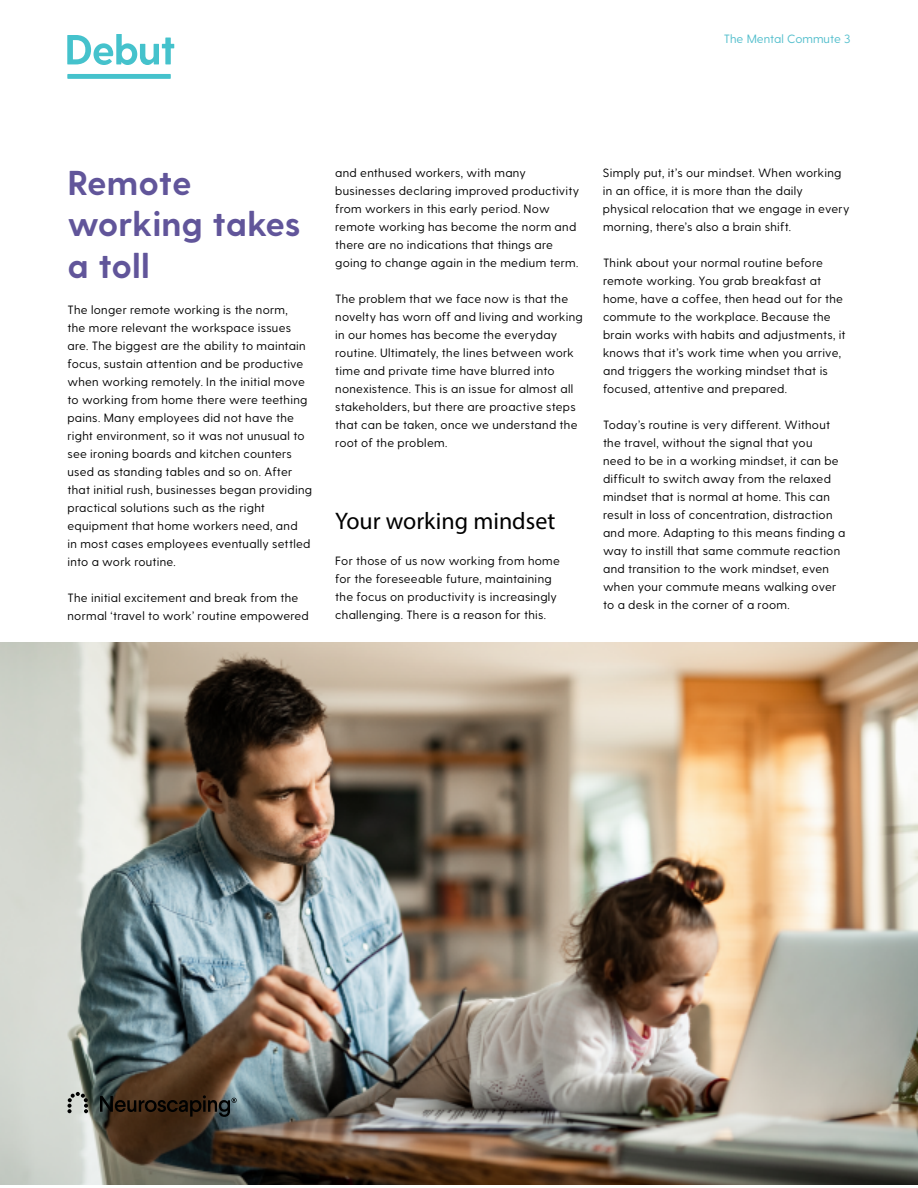
<style>
.page{position:relative;width:918px;height:1188px;background:#fff}
.page>*{position:absolute;margin:0;border:0;box-sizing:border-box;transform-origin:0 0}
.t1{font:700 34.5px/41.4px "Greycliff CF";color:#61559a}
.t2{font:24px "Myriad Pro";color:#000}
.t3{font:12px/18px "Greycliff CF";letter-spacing:.025em;color:#000}
.t4{font:12px "Greycliff CF";color:#52becc}
</style>
<div class="page">
<img style="left:0;top:642px;width:918px;height:542px">
<svg style="left:67px;top:1092px;width:21px;height:21px"></svg>
<svg style="left:100px;top:1095px;width:137px;height:22px;background:#35291d"></svg>
<svg style="left:68px;top:35px;width:106px;height:30px"></svg>
<div style="left:68px;top:74px;width:103px;height:5px;background:#45c2cc"></div>
<p class="t4" style="left:724px;top:32px;width:128px">The Mental Commute 3</p>
<h1 class="t1" style="left:68px;top:164px;width:235px">Remote working takes a toll</h1>
<p class="t3" style="left:67px;top:301px;width:246px">The longer remote working is the norm,<br>the more relevant the workspace issues are. The biggest are the ability to maintain focus, sustain attention and be productive when working remotely. In the initial move to working from home there were teething pains. Many employees did not have the right environment, so it was not unusual to see ironing boards and kitchen counters used as standing tables and so on. After that initial rush, businesses began providing practical solutions such as the right equipment that home workers need, and<br>in most cases employees eventually settled into a work routine.</p>
<p class="t3" style="left:67px;top:589px;width:243px">The initial excitement and break from the normal ‘travel to work’ routine empowered</p>
<p class="t3" style="left:335px;top:164px;width:246px">and enthused workers, with many businesses declaring improved productivity from workers in this early period. Now remote working has become the norm and there are no indications that things are going to change again in the medium term.</p>
<p class="t3" style="left:335px;top:290px;width:249px">The problem that we face now is that the novelty has worn off and living and working in our homes has become the everyday routine. Ultimately, the lines between work time and private time have blurred into nonexistence. This is an issue for almost all stakeholders, but there are proactive steps that can be taken, once we understand the root of the problem.</p>
<h2 class="t2" style="left:335px;top:507px;width:222px">Your working mindset</h2>
<p class="t3" style="left:335px;top:552px;width:226px">For those of us now working from home for the foreseeable future, maintaining the focus on productivity is increasingly challenging. There is a reason for this.</p>
<p class="t3" style="left:603px;top:164px;width:248px">Simply put, it’s our mindset. When working in an office, it is more than the daily physical relocation that we engage in every morning, there’s also a brain shift.</p>
<p class="t3" style="left:603px;top:254px;width:244px">Think about your normal routine before remote working. You grab breakfast at home, have a coffee, then head out for the commute to the workplace. Because the brain works with habits and adjustments, it knows that it’s work time when you arrive, and triggers the working mindset that is focused, attentive and prepared.</p>
<p class="t3" style="left:603px;top:416px;width:244px">Today’s routine is very different. Without the travel, without the signal that you<br>need to be in a working mindset, it can be difficult to switch away from the relaxed mindset that is normal at home. This can result in loss of concentration, distraction and more. Adapting to this means finding a way to instill that same commute reaction and transition to the work mindset, even when your commute means walking over to a desk in the corner of a room.</p>
</div>
